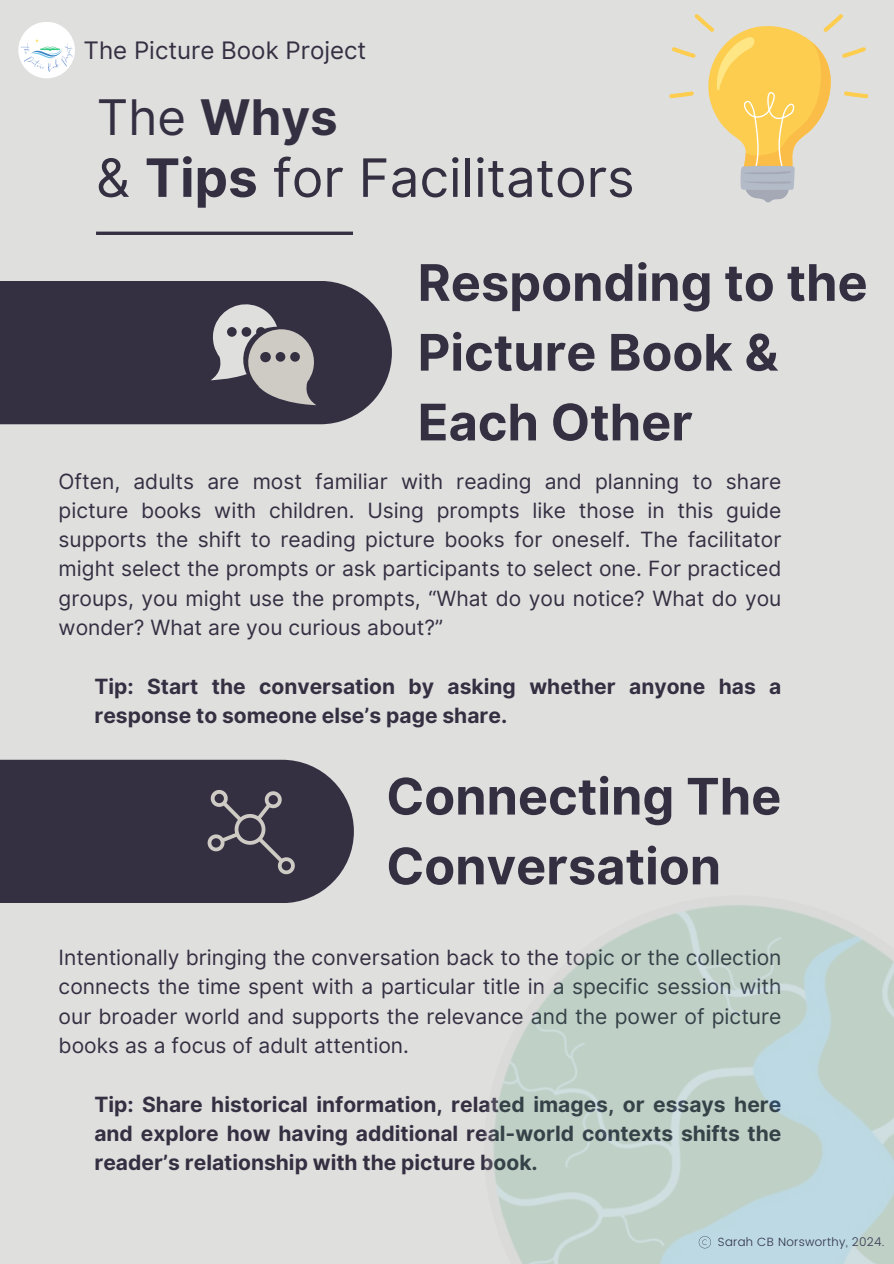
<style>
.page{position:relative;width:894px;height:1264px;background:#fff}
.page>*{position:absolute;margin:0;border:0;box-sizing:border-box;transform-origin:0 0}
.t1{font:52.95px "Inter";color:#352f42}
.t2{font:700 50.4px/69.8px "Inter";color:#352f42}
.t3{font:700 49.05px "Inter";color:#352f42}
.t4{font:24.15px "Inter";color:#352f42}
.t5{font:21px/29.2px "Inter";color:#352f42;text-align:justify}
.t6{font:700 21px/29.2px "Inter";color:#352f42}
.t7{font:300 11.85px "Poppins";letter-spacing:.025em;color:#32344f}
.s1{font-weight:400}
.s2{font-weight:700}
</style>
<div class="page">
<div style="left:0;top:0;width:893px;height:1263px;background:#dfdfde"></div>
<div style="left:0;top:281px;width:392px;height:143px;background:#352f42"></div>
<svg style="left:96px;top:231px;width:257px;height:4px"></svg>
<svg style="left:669px;top:14px;width:199px;height:189px"></svg>
<div style="left:0;top:759px;width:354px;height:144px;background:#352f42"></div>
<svg style="left:211px;top:304px;width:105px;height:101px"></svg>
<svg style="left:207px;top:790px;width:88px;height:84px"></svg>
<img style="left:19px;top:25px;width:56px;height:54px">
<svg style="left:698px;top:1236px;width:12px;height:12px"></svg>
<p class="t4" style="left:83px;top:36px;width:284px">The Picture Book Project</p>
<p class="t3" style="left:97px;top:88px;width:242px"><span class="s1">The</span> Whys</p>
<p class="t1" style="left:96px;top:146px;width:540px">&amp; <span class="s2">Tips</span> for Facilitators</p>
<h3 class="t2" style="left:417px;top:247px;width:451px">Responding to the<br>Picture Book &amp;<br>Each Other</h3>
<h2 class="t5" style="left:59px;top:466px;width:724px">Often, adults are most familiar with reading and planning to share picture books with children. Using prompts like those in this guide supports the shift to reading picture books for oneself. The facilitator might select the prompts or ask participants to select one. For practiced groups, you might use the prompts, “What do you notice? What do you wonder? What are you curious about?”</h2>
<h2 class="t6" style="left:94px;top:671px;width:688px">Tip: Start the conversation by asking whether anyone has a response to someone else’s page share.</h2>
<p class="t2" style="left:386px;top:761px;width:396px">Connecting The<br>Conversation</p>
<h1 class="t5" style="left:59px;top:942px;width:724px">Intentionally bringing the conversation back to the topic or the collection connects the time spent with a particular title in a specific session with our broader world and supports the relevance and the power of picture books as a focus of adult attention.</h1>
<h5 class="t6" style="left:94px;top:1089px;width:688px;text-align:justify">Tip: Share historical information, related images, or essays here and explore how having additional real-world contexts shifts the reader’s relationship with the picture book.</h5>
<p class="t7" style="left:717px;top:1234px;width:168px">Sarah CB Norsworthy, 2024.</p>
</div>
